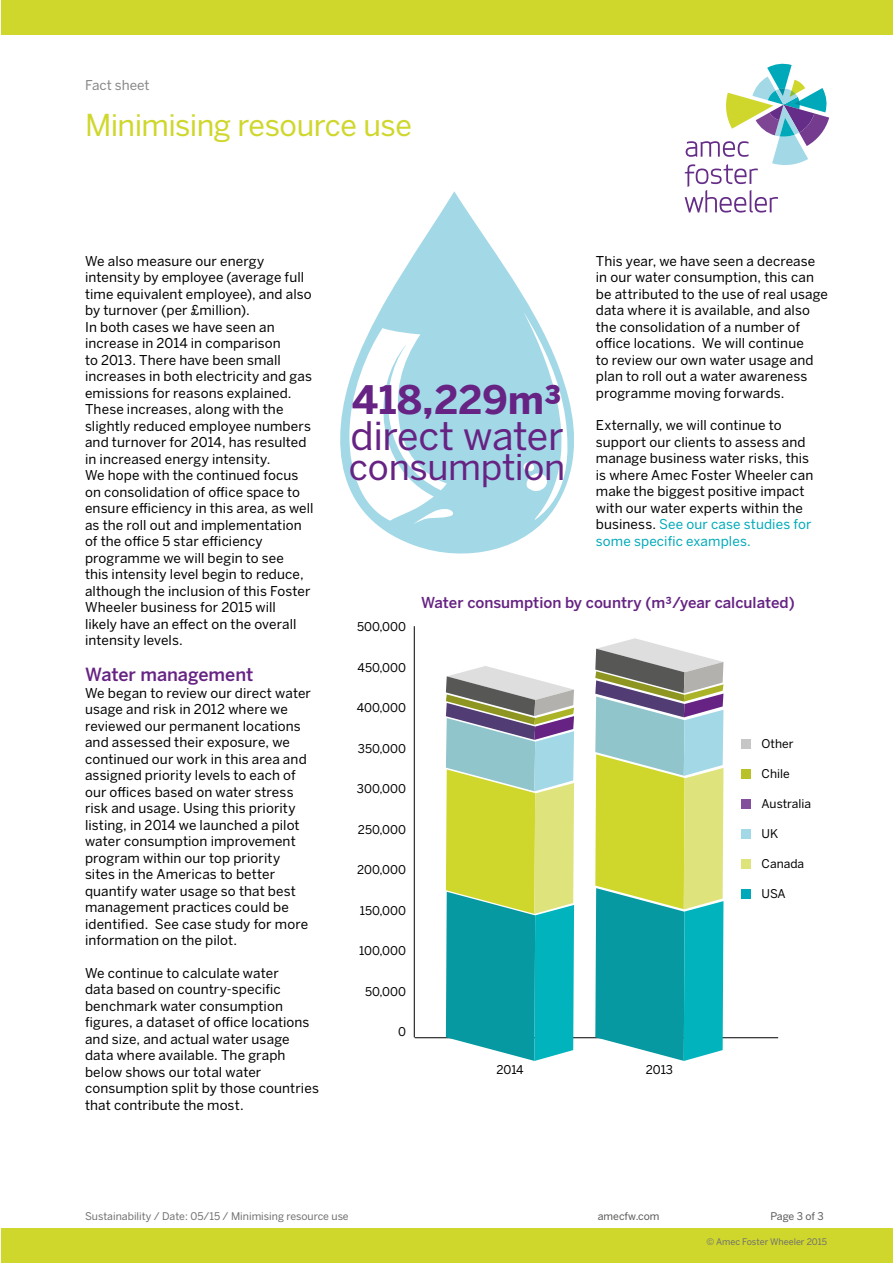
<style>
.page{position:relative;width:893px;height:1263px;background:#fff}
.page>*{position:absolute;margin:0;border:0;box-sizing:border-box;transform-origin:0 0}
.Pull_out_quote_12_16{font:39px "Benton Sans";letter-spacing:-.01em;color:#662383}
.Pull_out_quote_12_16-2{font:700 39px "Benton Sans";color:#662383}
.Pull_out_quote_12_16-3{font:36px "Benton Sans";letter-spacing:-.01em;color:#662383}
.Project_Profile_Head{font:30px "Benton Sans";letter-spacing:-.02em;color:#cfd72d}
.Listings_body_copy_9{font:500 18px "Benton Sans";letter-spacing:-.005em;color:#662383}
.t1{font:500 15px "Benton Sans";color:#662383}
.Listings_body_copy_9-2{font:13.5px/16.5px "Benton Sans";letter-spacing:.01em;color:#000}
.Project_Profile_Head-2{font:13.5px "Benton Sans";color:#878787}
.t2{font:12px "Benton Sans";color:#000}
.t3{font:10.5px "Benton Sans";color:#706f6f}
.t4{font:10.5px "Benton Sans";color:#575756}
.t5{font:9px "Benton Sans";color:#706f6f}
.s1{color:#00a9b9}
</style>
<div class="page">
<svg style="left:685px;top:63px;width:144px;height:150px"></svg>
<div style="left:1px;top:0;width:892px;height:34px;background:#cfd72d"></div>
<div style="left:1px;top:1229px;width:892px;height:34px;background:#cfd72d"></div>
<svg style="left:340px;top:191px;width:234px;height:363px;fill:#a3d8e7"></svg>
<hr style="left:415px;top:1037px;width:363px;height:1px;background:#000">
<hr style="left:414px;top:626px;width:1px;height:411px;background:#000">
<svg style="left:446px;top:666px;width:128px;height:395px;background:#7cbc93"></svg>
<div style="left:742px;top:739px;width:9px;height:10px;background:#c6c6c6"></div>
<div style="left:742px;top:769px;width:9px;height:9px;background:#b9c129"></div>
<div style="left:742px;top:799px;width:9px;height:9px;background:#814f9b"></div>
<div style="left:742px;top:829px;width:9px;height:9px;background:#a3d8e7"></div>
<div style="left:742px;top:859px;width:9px;height:9px;background:#dee37c"></div>
<div style="left:742px;top:889px;width:9px;height:9px;background:#00a9b9"></div>
<svg style="left:595px;top:638px;width:128px;height:423px;background:#7dbc92"></svg>
<p class="Project_Profile_Head-2" style="left:85px;top:77px;width:66px">Fact sheet</p>
<p class="Project_Profile_Head" style="left:85px;top:108px;width:328px">Minimising resource use</p>
<p class="Listings_body_copy_9-2" style="left:85px;top:252px;width:228px">We also measure our energy intensity by employee (average full time equivalent employee), and also by turnover (per £million).</p>
<p class="Listings_body_copy_9-2" style="left:85px;top:318px;width:228px">In both cases we have seen an increase in 2014 in comparison<br>to 2013. There have been small increases in both electricity and gas emissions for reasons explained.<br>These increases, along with the slightly reduced employee numbers and turnover for 2014, has resulted in increased energy intensity.</p>
<p class="Listings_body_copy_9-2" style="left:85px;top:467px;width:230px">We hope with the continued focus on consolidation of office space to ensure efficiency in this area, as well as the roll out and implementation of the office 5 star efficiency programme we will begin to see<br>this intensity level begin to reduce, although the inclusion of this Foster<br>Wheeler business for 2015 will<br>likely have an effect on the overall intensity levels.</p>
<p class="Listings_body_copy_9" style="left:85px;top:664px;width:170px">Water management</p>
<p class="Listings_body_copy_9-2" style="left:85px;top:684px;width:227px">We began to review our direct water usage and risk in 2012 where we reviewed our permanent locations and assessed their exposure, we continued our work in this area and assigned priority levels to each of our offices based on water stress risk and usage. Using this priority listing, in 2014 we launched a pilot water consumption improvement program within our top priority sites in the Americas to better quantify water usage so that best management practices could be identified. See case study for more information on the pilot.</p>
<p class="Listings_body_copy_9-2" style="left:85px;top:964px;width:235px">We continue to calculate water<br>data based on country-specific benchmark water consumption figures, a dataset of office locations and size, and actual water usage data where available. The graph below shows our total water consumption split by those countries that contribute the most.</p>
<p class="Pull_out_quote_12_16-2" style="left:352px;top:377px;width:212px">418,229m³</p>
<p class="Pull_out_quote_12_16" style="left:350px;top:412px;width:215px">direct water</p>
<p class="Pull_out_quote_12_16-3" style="left:349px;top:446px;width:218px">consumption</p>
<p class="Listings_body_copy_9-2" style="left:596px;top:252px;width:234px">This year, we have seen a decrease in our water consumption, this can be attributed to the use of real usage data where it is available, and also the consolidation of a number of office locations. We will continue<br>to review our own water usage and plan to roll out a water awareness programme moving forwards.</p>
<p class="Listings_body_copy_9-2" style="left:596px;top:417px;width:219px">Externally, we will continue to support our clients to assess and manage business water risks, this is where Amec Foster Wheeler can make the biggest positive impact with our water experts within the business. <span class="s1">See our case studies for some specific examples.</span></p>
<p class="t2" style="left:357px;top:620px;width:50px">500,000</p>
<p class="t2" style="left:358px;top:660px;width:50px">450,000</p>
<p class="t2" style="left:357px;top:701px;width:51px">400,000</p>
<p class="t2" style="left:358px;top:741px;width:50px">350,000</p>
<p class="t2" style="left:357px;top:782px;width:51px">300,000</p>
<p class="t2" style="left:358px;top:822px;width:50px">250,000</p>
<p class="t2" style="left:357px;top:863px;width:50px">200,000</p>
<p class="t2" style="left:360px;top:903px;width:48px">150,000</p>
<p class="t2" style="left:359px;top:944px;width:49px">100,000</p>
<p class="t2" style="left:365px;top:984px;width:43px">50,000</p>
<p class="t2" style="left:398px;top:1025px;width:9px">0</p>
<p class="t1" style="left:421px;top:594px;width:375px">Water consumption by country (m³/year calculated)</p>
<p class="t2" style="left:496px;top:1062px;width:29px">2014</p>
<p class="t2" style="left:646px;top:1062px;width:29px">2013</p>
<p class="t2" style="left:762px;top:736px;width:33px">Other</p>
<p class="t2" style="left:762px;top:766px;width:30px">Chile</p>
<p class="t2" style="left:762px;top:796px;width:51px">Australia</p>
<p class="t2" style="left:762px;top:826px;width:18px">UK</p>
<p class="t2" style="left:762px;top:856px;width:44px">Canada</p>
<p class="t2" style="left:762px;top:886px;width:26px">USA</p>
<p class="t3" style="left:85px;top:1210px;width:265px">Sustainability / Date: 05/15 / Minimising resource use</p>
<p class="t4" style="left:598px;top:1210px;width:63px">amecfw.com</p>
<p class="t4" style="left:770px;top:1210px;width:55px">Page 3 of 3</p>
<p class="t5" style="left:706px;top:1236px;width:122px">© Amec Foster Wheeler 2015</p>
</div>
